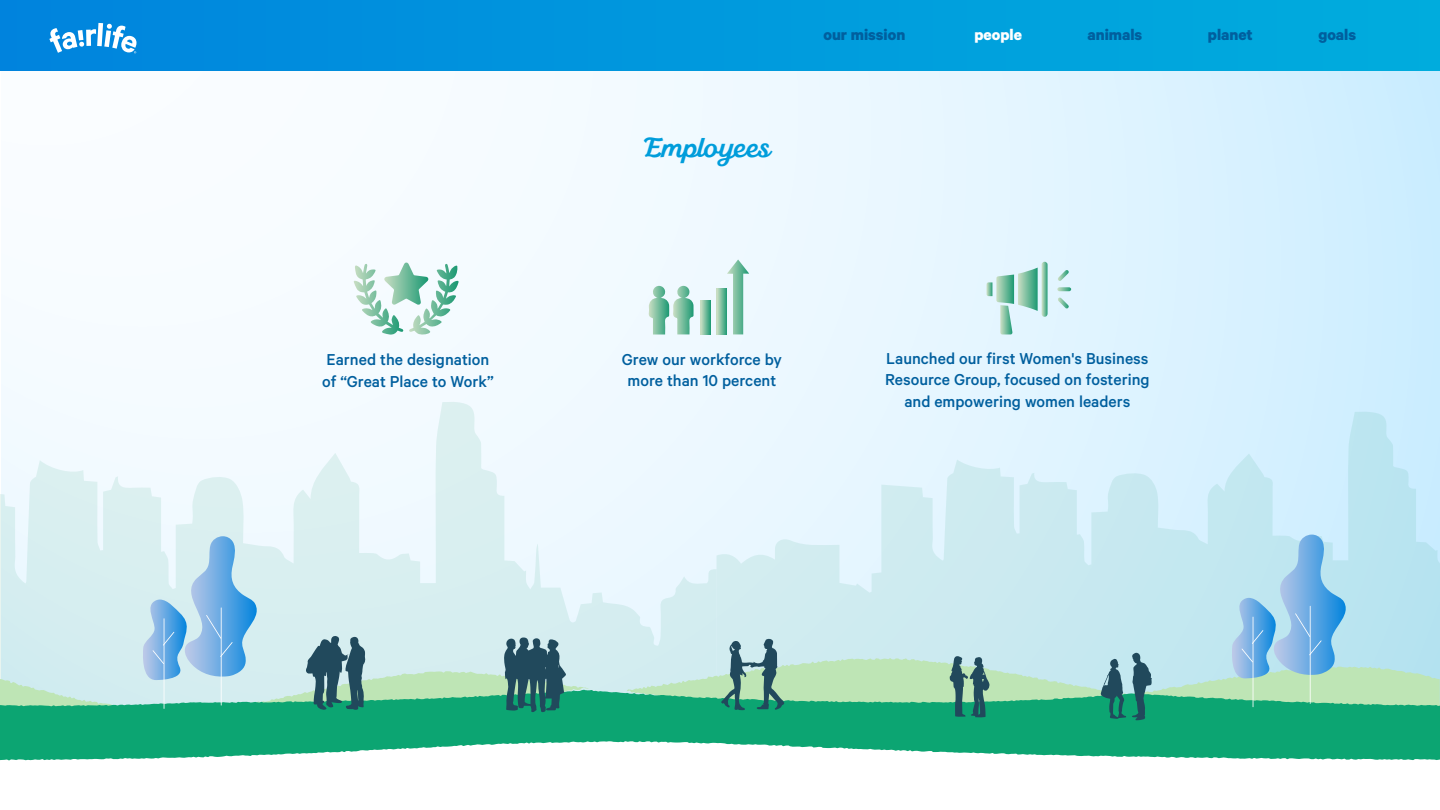
<style>
.page{position:relative;width:1440px;height:810px;background:#fff}
.page>*{position:absolute;margin:0;border:0;box-sizing:border-box;transform-origin:0 0}
.t1{font:700 31.5px "Fairlife Script";color:#009ddb}
.t2{font:500 17.77px/21.4px "Calibre";color:#005f9e;text-align:center}
.t3{font:700 17.25px "Calibre";color:#005f9e}
.t4{font:700 17.25px "Calibre";color:#fff}
</style>
<div class="page">
<div style="left:1px;top:27px;width:1439px;height:743px;background:linear-gradient(to right,#fff,#d4f0ff)"></div>
<svg style="left:717px;top:412px;width:723px;height:255px;background:#d1edf6"></svg>
<svg style="left:0;top:402px;width:716px;height:265px;fill:#ebf8ff"></svg>
<svg style="left:0;top:667px;width:1440px;height:23px;background:#c8e8d9"></svg>
<svg style="left:0;top:690px;width:1440px;height:51px;background:#29af7f"></svg>
<svg style="left:0;top:741px;width:1440px;height:29px"></svg>
<div style="left:0;top:0;width:1440px;height:70px;background:linear-gradient(to right,#0084dd,#00aedd)"></div>
<svg style="left:49px;top:23px;width:88px;height:30px"></svg>
<svg style="left:504px;top:637px;width:62px;height:76px;background:#3e7277"></svg>
<svg style="left:306px;top:635px;width:59px;height:75px;background:#598589"></svg>
<svg style="left:627px;top:638px;width:525px;height:82px;background:#8bc9b4"></svg>
<svg style="left:353px;top:263px;width:106px;height:72px"></svg>
<svg style="left:727px;top:260px;width:22px;height:74px;background:#b3dbcf"></svg>
<svg style="left:648px;top:286px;width:46px;height:49px"></svg>
<svg style="left:717px;top:288px;width:10px;height:46px"></svg>
<svg style="left:701px;top:300px;width:10px;height:34px"></svg>
<svg style="left:987px;top:262px;width:61px;height:73px;background:#b4ddd5"></svg>
<svg style="left:1057px;top:287px;width:14px;height:4px"></svg>
<svg style="left:1058px;top:270px;width:11px;height:11px"></svg>
<svg style="left:1058px;top:298px;width:11px;height:11px"></svg>
<hr style="left:221px;top:607px;width:1px;height:99px;background:#fff">
<hr style="left:164px;top:618px;width:1px;height:91px;background:#fff">
<svg style="left:141px;top:536px;width:119px;height:144px;background:#a3cdea"></svg>
<hr style="left:1310px;top:606px;width:1px;height:98px;background:#fff">
<hr style="left:1253px;top:617px;width:1px;height:90px;background:#fff">
<svg style="left:1230px;top:535px;width:119px;height:144px;background:#96c9e8"></svg>
<p class="t2" style="left:322px;top:349px;width:173px;text-align:left">Earned the designation of “Great Place to Work”</p>
<h1 class="t1" style="left:646px;top:130px;width:127px">Employees</h1>
<p class="t3" style="left:824px;top:24px;width:83px">our mission</p>
<p class="t4" style="left:974px;top:24px;width:49px">people</p>
<p class="t3" style="left:1088px;top:24px;width:56px">animals</p>
<p class="t3" style="left:1208px;top:24px;width:46px">planet</p>
<p class="t3" style="left:1318px;top:24px;width:39px">goals</p>
<p class="t2" style="left:622px;top:348px;width:162px">Grew our workforce by more than 10 percent</p>
<p class="t2" style="left:885px;top:347px;width:266px">Launched our first Women's Business<br>Resource Group, focused on fostering and empowering women leaders</p>
</div>
